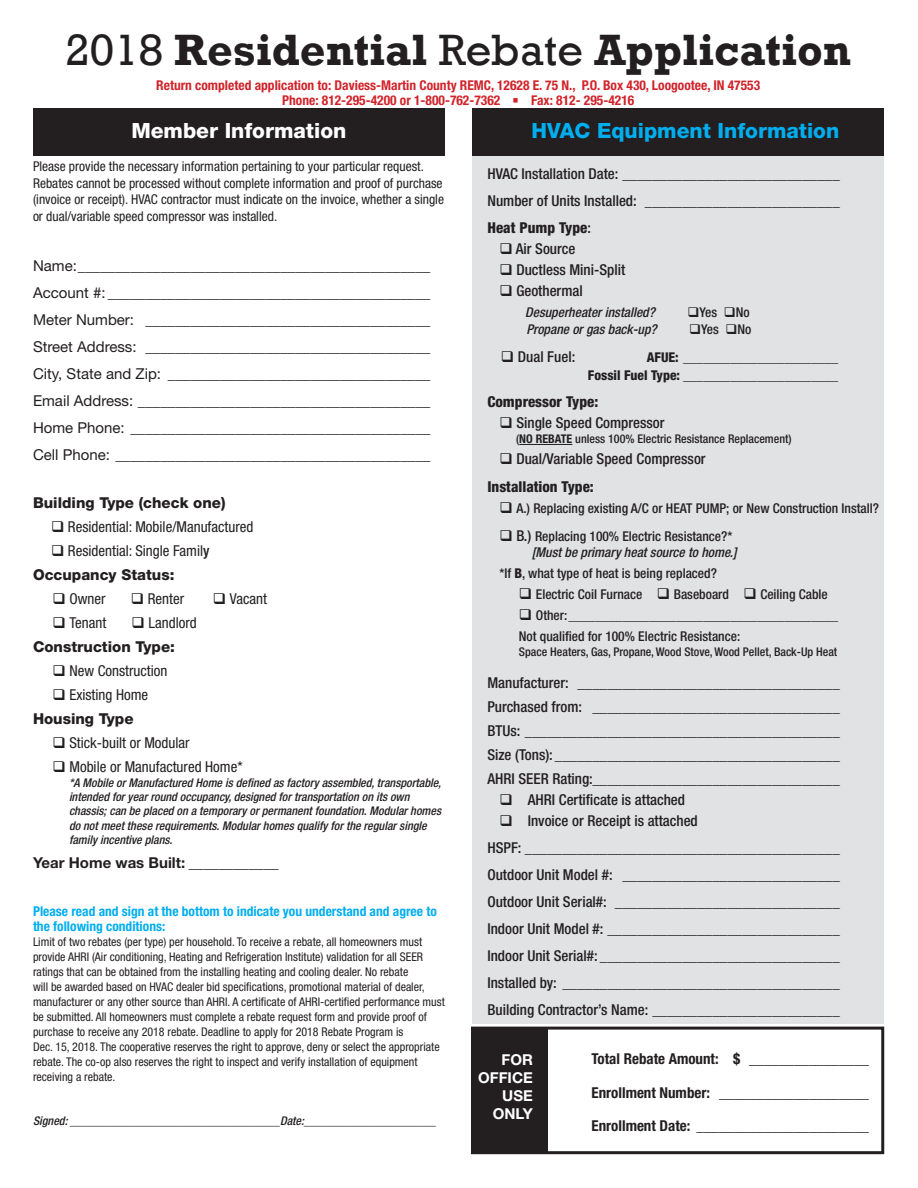
<style>
.page{position:relative;width:918px;height:1188px;background:#fff}
.page>*{position:absolute;margin:0;border:0;box-sizing:border-box;transform-origin:0 0}
.t1{font:700 45px "Rockwell";color:#231f20}
.t2{font:800 21px "Helvetica Neue LT Std";color:#00aeef}
.t3{font:800 21px "Helvetica Neue LT Std";color:#fff}
.t4{font:500 condensed 15px "Helvetica Neue LT Std";color:#231f20}
.t5{font:15px "Helvetica Neue LT Std";color:#231f20}
.t6{font:condensed 15px "Helvetica Neue LT Std";color:#231f20}
.t7{font:700 condensed 15px "Helvetica Neue LT Std";color:#231f20}
.t8{font:800 condensed 15px "Helvetica Neue LT Std";color:#231f20}
.t9{font:800 15px "Helvetica Neue LT Std";color:#231f20}
.t10{font:700 15px "Helvetica Neue LT Std";color:#231f20}
.t11{font:700 15px/18px "Helvetica Neue LT Std";color:#fff;text-align:right}
.t12{font:500 condensed 13.5px/18px "Helvetica Neue LT Std";color:#231f20;text-align:right}
.t13{font:condensed 13.5px/16.5px "Helvetica Neue LT Std";color:#231f20}
.t14{font:700 condensed 13.5px "Helvetica Neue LT Std";color:#d1232a}
.t15{font:700 condensed 13.5px/15px "Helvetica Neue LT Std";color:#00aeef}
.t16{font:italic 500 condensed 13.5px "Helvetica Neue LT Std";color:#231f20}
.t17{font:condensed 12px/15px "Helvetica Neue LT Std";color:#231f20}
.t18{font:italic 500 condensed 12px/14.4px "Helvetica Neue LT Std";color:#231f20}
.t19{font:500 condensed 12px "Helvetica Neue LT Std";color:#231f20}
.s1{font-weight:400}
.s2{font-weight:500}
.s3{font-weight:500;font-stretch:condensed}
.s4{font-weight:800}
.s5{font-weight:700}
.s6{font-size:15px}
</style>
<div class="page">
<div style="left:472px;top:109px;width:412px;height:915px;background:#e1e2e4"></div>
<div style="left:471px;top:1027px;width:413px;height:127px;border:3px solid #231f20"></div>
<div style="left:472px;top:109px;width:412px;height:47px;background:#231f20"></div>
<hr style="left:519px;top:444px;width:53px;height:1px;background:#231f20">
<div style="left:472px;top:1027px;width:76px;height:126px;background:#231f20"></div>
<div style="left:33px;top:109px;width:412px;height:47px;background:#231f20"></div>
<p class="t1" style="left:66px;top:23px;width:787px"><span class="s1">2018</span> Residential <span class="s1">Rebate</span> Application</p>
<p class="t14" style="left:156px;top:77px;width:605px">Return completed application to: Daviess-Martin County REMC, 12628 E. 75 N., P.O. Box 430, Loogootee, IN 47553</p>
<p class="t14" style="left:282px;top:92px;width:354px">Phone: 812-295-4200 or 1-800-762-7362 ◆ Fax: 812- 295-4216</p>
<p class="t3" style="left:131px;top:118px;width:217px">Member Information</p>
<p class="t13" style="left:33px;top:158px;width:413px">Please provide the necessary information pertaining to your particular request.<br>Rebates cannot be processed without complete information and proof of purchase (invoice or receipt). HVAC contractor must indicate on the invoice, whether a single or dual/variable speed compressor was installed.</p>
<p class="t5" style="left:33px;top:257px;width:399px">Name:_______________________________________________</p>
<p class="t5" style="left:33px;top:284px;width:399px">Account #: ___________________________________________</p>
<p class="t5" style="left:33px;top:311px;width:399px">Meter Number: ______________________________________</p>
<p class="t5" style="left:33px;top:338px;width:399px">Street Address: ______________________________________</p>
<p class="t5" style="left:33px;top:365px;width:399px">City, State and Zip: ___________________________________</p>
<p class="t5" style="left:33px;top:392px;width:399px">Email Address: _______________________________________</p>
<p class="t5" style="left:33px;top:419px;width:399px">Home Phone: ________________________________________</p>
<p class="t5" style="left:33px;top:446px;width:399px">Cell Phone: __________________________________________</p>
<p class="t9" style="left:33px;top:494px;width:194px">Building Type (check one)</p>
<p class="t6" style="left:51px;top:518px;width:204px">❑ Residential: Mobile/Manufactured</p>
<p class="t6" style="left:51px;top:542px;width:160px">❑ Residential: Single Famil<span class="s2">y</span></p>
<p class="t9" style="left:33px;top:566px;width:143px">Occupancy Status:</p>
<p class="t6" style="left:52px;top:590px;width:55px">❑ Owner</p>
<p class="t6" style="left:131px;top:590px;width:55px">❑ Renter</p>
<p class="t6" style="left:213px;top:590px;width:56px">❑ Vacant</p>
<p class="t6" style="left:52px;top:614px;width:55px">❑ Tenant</p>
<p class="t6" style="left:132px;top:614px;width:67px">❑ Landlord</p>
<p class="t9" style="left:33px;top:638px;width:143px">Construction Type:</p>
<p class="t6" style="left:52px;top:662px;width:116px">❑ New Construction</p>
<p class="t6" style="left:52px;top:686px;width:97px">❑ Existing Home</p>
<p class="t9" style="left:33px;top:710px;width:102px">Housing Type</p>
<p class="t6" style="left:52px;top:734px;width:139px">❑ Stick-built or Modular</p>
<p class="t6" style="left:52px;top:758px;width:192px">❑ Mobile or Manufactured Home*</p>
<p class="t18" style="left:69px;top:775px;width:374px">*A Mobile or Manufactured Home is defined as factory assembled, transportable, intended for year round occupancy, designed for transportation on its own chassis; can be placed on a temporary or permanent foundation. Modular homes do not meet these requirements. Modular homes qualify for the regular single family incentive plans.</p>
<p class="t10" style="left:33px;top:854px;width:247px">Year Home was Built: <span class="s3">____________</span></p>
<p class="t15" style="left:33px;top:904px;width:405px">Please read and sign at the bottom to indicate you understand and agree to the following conditions:</p>
<p class="t17" style="left:33px;top:934px;width:413px">Limit of two rebates (per type) per household. To receive a rebate, all homeowners must provide AHRI (Air conditioning, Heating and Refrigeration Institute) validation for all SEER ratings that can be obtained from the installing heating and cooling dealer. No rebate<br>will be awarded based on HVAC dealer bid specifications, promotional material of dealer, manufacturer or any other source than AHRI. A certificate of AHRI-certified performance must be submitted. All homeowners must complete a rebate request form and provide proof of purchase to receive any 2018 rebate. Deadline to apply for 2018 Rebate Program is<br>Dec. 15, 2018. The cooperative reserves the right to approve, deny or select the appropriate rebate. The co-op also reserves the right to inspect and verify installation of equipment receiving a rebate.</p>
<p class="t18" style="left:33px;top:1114px;width:405px">Signed: ___________________________________Date:______________________</p>
<p class="t2" style="left:532px;top:118px;width:309px">HVAC Equipment Information</p>
<p class="t4" style="left:487px;top:164px;width:354px">HVAC Installation Date: _____________________________</p>
<p class="t8" style="left:487px;top:192px;width:354px"><span class="s2">Number of Units Installed:</span> __________________________</p>
<p class="t8" style="left:487px;top:219px;width:105px">Heat Pump Type<span class="s2">:</span></p>
<p class="t4" style="left:499px;top:240px;width:78px">❑ Air Source</p>
<p class="t4" style="left:499px;top:261px;width:127px">❑ Ductless Mini-Split</p>
<p class="t4" style="left:499px;top:282px;width:85px">❑ Geothermal</p>
<p class="t16" style="left:525px;top:304px;width:131px">Desuperheater installed?</p>
<p class="t12" style="left:687px;top:303px;width:64px">❑Yes ❑No</p>
<p class="t16" style="left:526px;top:321px;width:132px">Propane or gas back-up?</p>
<p class="t12" style="left:689px;top:320px;width:64px">❑Yes ❑No</p>
<p class="t4" style="left:501px;top:347px;width:76px">❑ Dual Fuel:</p>
<p class="t12" style="left:588px;top:348px;width:252px"><span class="s4">AFUE:</span> _______________________<br><span class="s4">Fossil Fuel Type:</span> _______________________</p>
<p class="t8" style="left:487px;top:393px;width:112px">Compressor Type:</p>
<p class="t4" style="left:499px;top:414px;width:167px">❑ Single Speed Compressor</p>
<p class="t19" style="left:516px;top:432px;width:277px">(<span class="s5">NO REBATE</span> unless 100% Electric Resistance Replacement)</p>
<p class="t4" style="left:499px;top:450px;width:208px">❑ Dual/Variable Speed Compressor</p>
<p class="t8" style="left:487px;top:477px;width:108px">Installation Type:</p>
<p class="t12" style="left:499px;top:499px;width:381px">❑ A.) Replacing existing A/C or HEAT PUMP; or New Construction Install?</p>
<p class="t12" style="left:499px;top:527px;width:234px">❑ <span class="s6">B.)</span> Replacing 100% Electric Resistance?*</p>
<p class="t16" style="left:532px;top:544px;width:207px">[Must be primary heat source to home.]</p>
<p class="t12" style="left:499px;top:564px;width:219px">*If <span class="s4">B</span>, what type of heat is being replaced?</p>
<p class="t12" style="left:519px;top:585px;width:310px">❑ Electric Coil Furnace ❑ Baseboard ❑ Ceiling Cable</p>
<p class="t12" style="left:519px;top:606px;width:321px">❑ Other:________________________________________</p>
<p class="t12" style="left:519px;top:627px;width:223px">Not qualified for 100% Electric Resistance:</p>
<p class="t19" style="left:519px;top:645px;width:320px">Space Heaters, Gas, Propane, Wood Stove, Wood Pellet, Back-Up Heat</p>
<p class="t4" style="left:487px;top:674px;width:354px">Manufacturer: ___________________________________</p>
<p class="t4" style="left:487px;top:698px;width:354px">Purchased from: _________________________________</p>
<p class="t4" style="left:487px;top:722px;width:354px">BTUs: __________________________________________</p>
<p class="t4" style="left:487px;top:746px;width:354px">Size (Tons): ______________________________________</p>
<p class="t4" style="left:487px;top:770px;width:354px">AHRI SEER Rating:_________________________________</p>
<p class="t4" style="left:499px;top:791px;width:187px">❑ AHRI Certificate is attached</p>
<p class="t4" style="left:499px;top:812px;width:200px">❑ Invoice or Receipt is attached</p>
<p class="t4" style="left:487px;top:839px;width:354px">HSPF: __________________________________________</p>
<p class="t4" style="left:487px;top:866px;width:354px">Outdoor Unit Model #: _____________________________</p>
<p class="t4" style="left:487px;top:893px;width:354px">Outdoor Unit Serial#: ______________________________</p>
<p class="t4" style="left:487px;top:920px;width:354px">Indoor Unit Model #: _______________________________</p>
<p class="t4" style="left:487px;top:947px;width:354px">Indoor Unit Serial#: ________________________________</p>
<p class="t4" style="left:487px;top:974px;width:354px">Installed by: _____________________________________</p>
<p class="t4" style="left:487px;top:1001px;width:354px">Building Contractor’s Name: _________________________</p>
<p class="t11" style="left:478px;top:1051px;width:56px">FOR<br>OFFICE<br>USE<br>ONLY</p>
<p class="t7" style="left:592px;top:1050px;width:279px">Total Rebate Amount: $ ________________</p>
<p class="t7" style="left:592px;top:1083px;width:279px">Enrollment Number: ____________________</p>
<p class="t7" style="left:592px;top:1117px;width:279px">Enrollment Date: _______________________</p>
</div>
